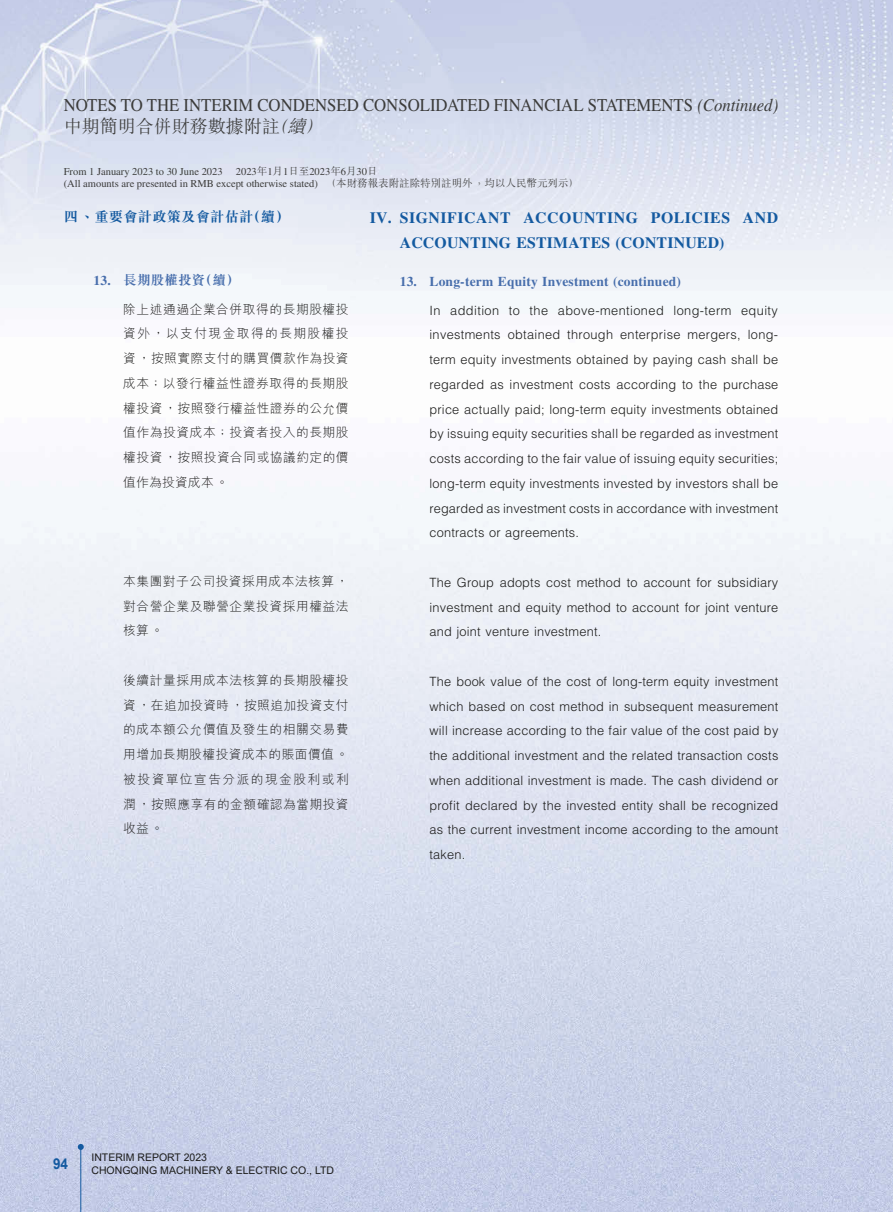
<style>
.page{position:relative;width:893px;height:1212px;background:#fff}
.page>*{position:absolute;margin:0;border:0;box-sizing:border-box;transform-origin:0 0}
.t1{font:18px "Times LT Std";color:#3c3c3b;scale:.93 1}
.t2{font:300 18px "M Sung HK";color:#3c3c3b}
.t3{font:700 15.75px/24.8px "Times LT Std";letter-spacing:.035em;color:#145aa0}
.t4{font:700 15px "Arial";color:#145aa0;scale:.9 1}
.t5{font:700 14.25px "M Sung HK";letter-spacing:.015em;color:#145aa0}
.t6{font:700 13.5px "Times LT Std";letter-spacing:.015em;color:#476eac}
.t7{font:700 13.5px "M Sung HK";letter-spacing:.015em;color:#476eac}
.t8{font:300 12.75px/24.8px "Helvetica LT Std";letter-spacing:.015em;color:#1c1c1b;text-align:justify}
.t9{font:300 12.75px/24.8px "M Hei HK";letter-spacing:.035em;color:#1c1c1b;text-align:justify}
.t10{font:10.5px/12px "Times LT Std";color:#3c3c3b}
.t11{font:10.5px/12.6px "Arial";color:#1c1c1b}
.s1{font-style:italic}
.s2{font-family:"M Sung HK";font-weight:300}
.s3{font-family:"Times LT Std"}
</style>
<div class="page">
<img style="left:0;top:0;width:893px;height:1212px">
<hr style="left:80px;top:1147px;width:1px;height:65px;background:#145aa0">
<svg style="left:78px;top:1144px;width:6px;height:6px"></svg>
<h1 class="t1" style="left:64px;top:94px;width:770px">NOTES TO THE INTERIM CONDENSED CONSOLIDATED FINANCIAL STATEMENTS <span class="s1">(Continued)</span></h1>
<h1 class="t2" style="left:64px;top:114px;width:266px">中期簡明合併財務數據附註<span class="s1">（續）</span></h1>
<p class="t10" style="left:64px;top:165px;width:160px">From 1 January 2023 to 30 June 2023</p>
<p class="t10" style="left:64px;top:166px;width:517px;text-indent:172px">2023<span class="s2">年</span>1<span class="s2">月</span>1<span class="s2">日至</span>2023<span class="s2">年</span>6<span class="s2">月</span>30<span class="s2">日<br></span>(All amounts are presented in RMB except otherwise stated) <span class="s2">（本財務報表附註除特別註明外，均以人民幣元列示）</span></p>
<p class="t3" style="left:400px;top:205px;width:380px;text-indent:-30px">IV. SIGNIFICANT ACCOUNTING POLICIES AND<br>ACCOUNTING ESTIMATES (CONTINUED)</p>
<p class="t6" style="left:400px;top:273px;width:283px">13. Long-term Equity Investment (continued)</p>
<p class="t8" style="left:429px;top:298px;width:350px">In addition to the above-mentioned long-term equity investments obtained through enterprise mergers, long&shy;term equity investments obtained by paying cash shall be regarded as investment costs according to the purchase price actually paid; long-term equity investments obtained by issuing equity securities shall be regarded as investment costs according to the fair value of issuing equity securities; long-term equity investments invested by investors shall be regarded as investment costs in accordance with investment contracts or agreements.</p>
<p class="t8" style="left:429px;top:570px;width:350px">The Group adopts cost method to account for subsidiary investment and equity method to account for joint venture and joint venture investment.</p>
<p class="t8" style="left:429px;top:669px;width:350px">The book value of the cost of long-term equity investment which based on cost method in subsequent measurement will increase according to the fair value of the cost paid by the additional investment and the related transaction costs when additional investment is made. The cash dividend or profit declared by the invested entity shall be recognized as the current investment income according to the amount taken.</p>
<p class="t5" style="left:64px;top:207px;width:227px">四、重要會計政策及會計估計（續）</p>
<p class="t7" style="left:94px;top:270px;width:148px"><span class="s3">13.</span> 長期股權投資（續）</p>
<p class="t9" style="left:123px;top:296px;width:227px">除上述通過企業合併取得的長期股權投資外，以支付現金取得的長期股權投資，按照實際支付的購買價款作為投資成本；以發行權益性證券取得的長期股權投資，按照發行權益性證券的公允價值作為投資成本；投資者投入的長期股權投資，按照投資合同或協議約定的價值作為投資成本。</p>
<p class="t9" style="left:123px;top:568px;width:227px">本集團對子公司投資採用成本法核算，對合營企業及聯營企業投資採用權益法核算。</p>
<p class="t9" style="left:123px;top:667px;width:227px">後續計量採用成本法核算的長期股權投資，在追加投資時，按照追加投資支付的成本額公允價值及發生的相關交易費用增加長期股權投資成本的賬面價值。被投資單位宣告分派的現金股利或利潤，按照應享有的金額確認為當期投資收益。</p>
<p class="t4" style="left:53px;top:1153px;width:18px">94</p>
<p class="t11" style="left:91px;top:1151px;width:244px">INTERIM REPORT 2023<br>CHONGQING MACHINERY &amp; ELECTRIC CO., LTD</p>
</div>
